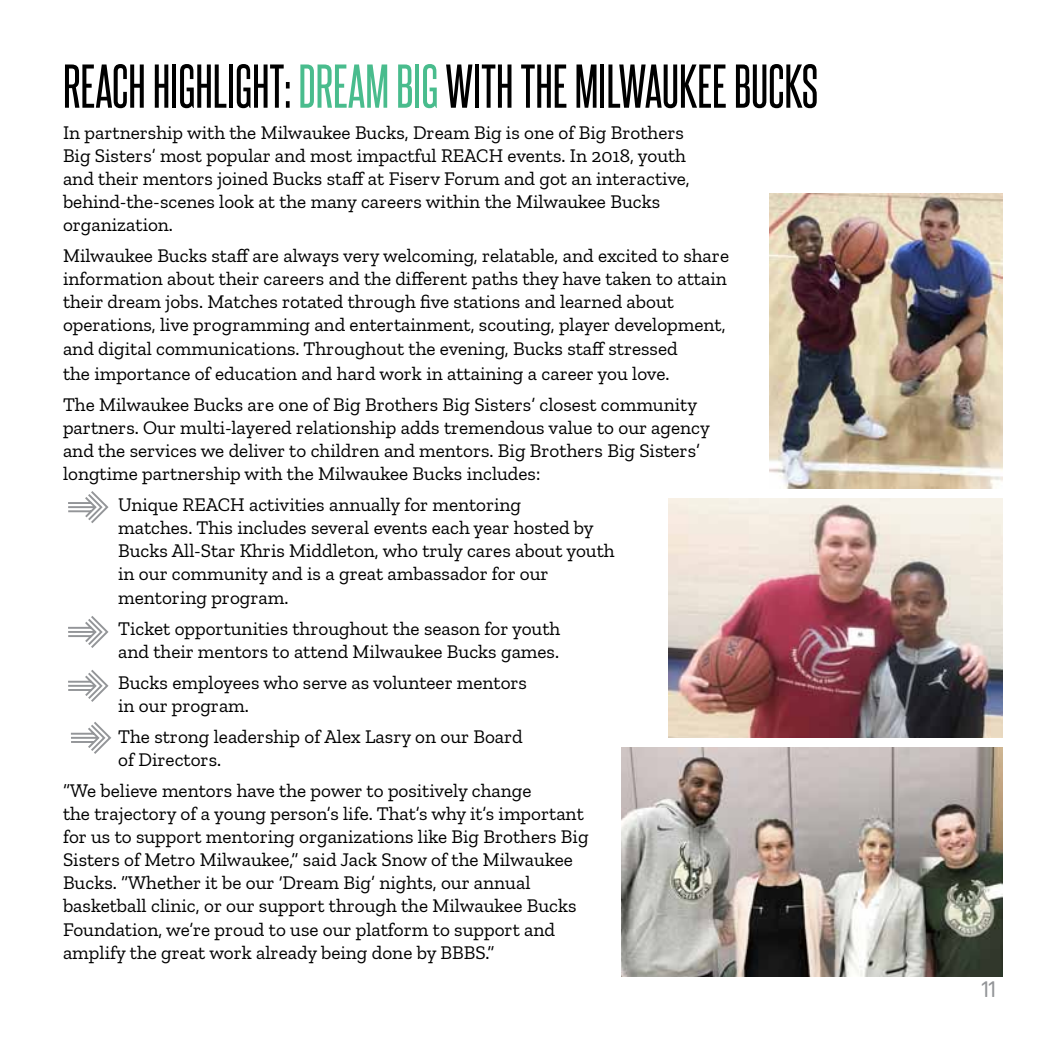
<style>
.page{position:relative;width:1040px;height:1040px;background:#fff}
.page>*{position:absolute;margin:0;border:0;box-sizing:border-box;transform-origin:0 0}
.t1{font:52.5px "Steelfish Rg";color:#000}
.t2{font:21px "Predige Rounded";color:#939598}
.t3{font:19.25px/23.1px "Zilla Slab";color:#000}
.s1{color:#49bc8d}
</style>
<div class="page">
<svg style="left:68px;top:491px;width:41px;height:32px"></svg>
<svg style="left:68px;top:616px;width:41px;height:32px"></svg>
<svg style="left:68px;top:670px;width:41px;height:32px"></svg>
<svg style="left:70px;top:722px;width:42px;height:32px"></svg>
<img style="left:668px;top:498px;width:334px;height:239px">
<img style="left:621px;top:748px;width:381px;height:228px">
<img style="left:769px;top:193px;width:233px;height:295px">
<h1 class="t1" style="left:63px;top:49px;width:756px">REACH HIGHLIGHT: <span class="s1">DREAM BIG</span> WITH THE MILWAUKEE BUCKS</h1>
<p class="t3" style="left:63px;top:121px;width:628px">In partnership with the Milwaukee Bucks, Dream Big is one of Big Brothers Big Sisters’ most popular and most impactful REACH events. In 2018, youth and their mentors joined Bucks staff at Fiserv Forum and got an interactive, behind-the-scenes look at the many careers within the Milwaukee Bucks organization.</p>
<p class="t3" style="left:63px;top:244px;width:667px">Milwaukee Bucks staff are always very welcoming, relatable, and excited to share information about their careers and the different paths they have taken to attain their dream jobs. Matches rotated through five stations and learned about operations, live programming and entertainment, scouting, player development, and digital communications. Throughout the evening, Bucks staff stressed</p>
<p class="t3" style="left:63px;top:358px;width:635px;line-height:31px">the importance of education and hard work in attaining a career you love.<br>The Milwaukee Bucks are one of Big Brothers Big Sisters’ closest community</p>
<p class="t3" style="left:63px;top:416px;width:648px">partners. Our multi-layered relationship adds tremendous value to our agency and the services we deliver to children and mentors. Big Brothers Big Sisters’ longtime partnership with the Milwaukee Bucks includes:</p>
<p class="t3" style="left:118px;top:493px;width:498px">Unique REACH activities annually for mentoring<br>matches. This includes several events each year hosted by Bucks All-Star Khris Middleton, who truly cares about youth in our community and is a great ambassador for our mentoring program.</p>
<p class="t3" style="left:118px;top:616px;width:443px">Ticket opportunities throughout the season for youth and their mentors to attend Milwaukee Bucks games.</p>
<p class="t3" style="left:118px;top:670px;width:410px">Bucks employees who serve as volunteer mentors in our program.</p>
<p class="t3" style="left:118px;top:725px;width:406px">The strong leadership of Alex Lasry on our Board of Directors.</p>
<p class="t3" style="left:63px;top:779px;width:527px">“We believe mentors have the power to positively change<br>the trajectory of a young person’s life. That’s why it’s important for us to support mentoring organizations like Big Brothers Big Sisters of Metro Milwaukee,” said Jack Snow of the Milwaukee Bucks. “Whether it be our ‘Dream Big’ nights, our annual basketball clinic, or our support through the Milwaukee Bucks Foundation, we’re proud to use our platform to support and amplify the great work already being done by BBBS.”</p>
<p class="t2" style="left:981px;top:975px;width:16px">11</p>
</div>
